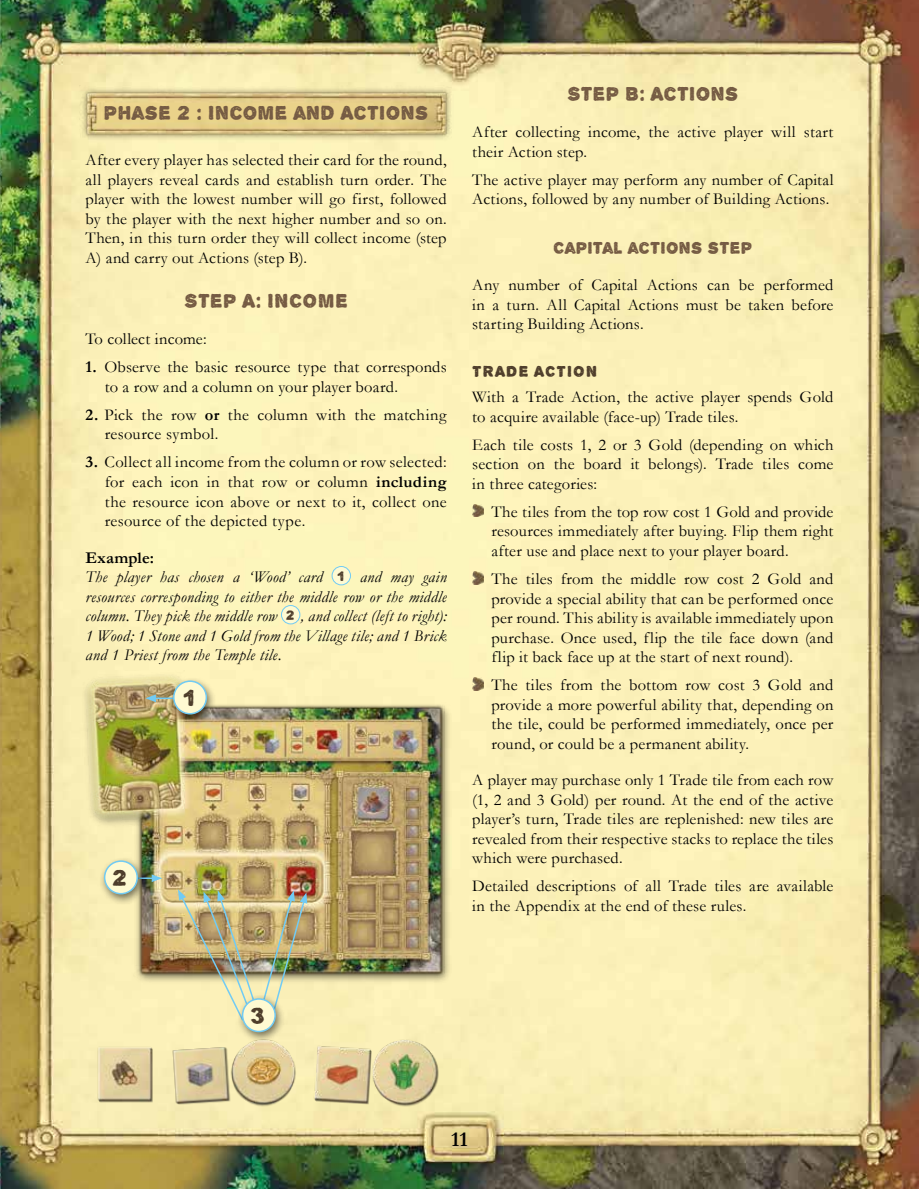
<style>
.page{position:relative;width:919px;height:1189px;background:#fff}
.page>*{position:absolute;margin:0;border:0;box-sizing:border-box;transform-origin:0 0}
.t1{font:24px "Alpha Echo";color:#4e3d2b}
.t2{font:21px "Alpha Echo";letter-spacing:.025em;color:#755b43}
.t3{font:700 21px "Garamond";color:#000}
.t4{font:18px "Alpha Echo";letter-spacing:.02em;color:#755b43}
.t5{font:16.5px/19.5px "Garamond";letter-spacing:.015em;color:#000;text-align:justify}
.t6{font:italic 16.5px/19.5px "Garamond";letter-spacing:.02em;color:#000}
.t7{font:16.5px "Alpha Echo";letter-spacing:.07em;color:#4e3d2b}
.s1{font-weight:700}
.s2{font-weight:700;font-style:normal}
.s3{font-family:"Alpha Echo";font-style:normal;font-size:14.1px;color:#4e3d2b}
</style>
<div class="page">
<img style="left:0;top:0;width:918px;height:1188px">
<img style="left:79px;top:85px;width:374px;height:57px">
<div style="left:332px;top:566px;width:18px;height:18px;background:#fffad2;border-radius:50%"></div>
<div style="left:331px;top:566px;width:20px;height:19px;border:1px solid #71cbf4;border-radius:50%"></div>
<div style="left:281px;top:605px;width:19px;height:18px;background:#fffad2;border-radius:50%"></div>
<div style="left:281px;top:605px;width:19px;height:19px;border:1px solid #71cbf4;border-radius:50%"></div>
<svg style="left:472px;top:504px;width:11px;height:13px"></svg>
<svg style="left:472px;top:571px;width:11px;height:13px"></svg>
<svg style="left:472px;top:677px;width:11px;height:13px"></svg>
<div style="left:80px;top:670px;width:372px;height:314px;background:#000;opacity:.55"></div>
<img style="left:83px;top:670px;width:361px;height:308px">
<hr style="left:119px;top:877px;width:35px;height:1px;background:#71cbf4">
<svg style="left:152px;top:874px;width:10px;height:7px"></svg>
<div style="left:98px;top:856px;width:50px;height:49px;background:#000;opacity:.55"></div>
<div style="left:105px;top:860px;width:32px;height:33px;background:#fffad2;border-radius:50%"></div>
<div style="left:104px;top:860px;width:34px;height:34px;border:2px solid #71cbf4;border-radius:50%"></div>
<hr style="left:153px;top:697px;width:36px;height:1px;background:#71cbf4">
<svg style="left:145px;top:694px;width:11px;height:8px"></svg>
<div style="left:167px;top:676px;width:50px;height:50px;background:#000;opacity:.55"></div>
<div style="left:174px;top:681px;width:32px;height:32px;background:#fffad2;border-radius:50%"></div>
<div style="left:173px;top:680px;width:34px;height:34px;border:2px solid #71cbf4;border-radius:50%"></div>
<img style="left:178px;top:889px;width:129px;height:134px">
<div style="left:236px;top:993px;width:50px;height:50px;background:#000;opacity:.55"></div>
<div style="left:242px;top:998px;width:33px;height:33px;background:#fffad2;border-radius:50%"></div>
<div style="left:242px;top:997px;width:34px;height:34px;border:2px solid #71cbf4;border-radius:50%"></div>
<img style="left:245px;top:1034px;width:58px;height:76px">
<img style="left:168px;top:1032px;width:77px;height:81px">
<img style="left:89px;top:1037px;width:77px;height:81px">
<img style="left:364px;top:1030px;width:76px;height:80px">
<img style="left:306px;top:1037px;width:77px;height:79px">
<p class="t2" style="left:104px;top:101px;width:326px">PHASE 2 : INCOME AND ACTIONS</p>
<p class="t5" style="left:85px;top:150px;width:362px">After every player has selected their card for the round, all players reveal cards and establish turn order. The player with the lowest number will go first, followed by the player with the next higher number and so on.<br>Then, in this turn order they will collect income (step A) and carry out Actions (step B).</p>
<p class="t2" style="left:184px;top:288px;width:164px">STEP A: INCOME</p>
<p class="t5" style="left:85px;top:329px;width:122px">To collect income:</p>
<p class="t5" style="left:105px;top:357px;width:343px;text-indent:-19px"><span class="s1">1.</span> Observe the basic resource type that corresponds to a row and a column on your player board.</p>
<p class="t5" style="left:105px;top:404px;width:343px;text-indent:-19px"><span class="s1">2.</span> Pick the row <span class="s1">or</span> the column with the matching resource symbol.</p>
<p class="t5" style="left:105px;top:452px;width:343px;text-indent:-19px"><span class="s1">3.</span> Collect all income from the column or row selected: for each icon in that row or column <span class="s1">including </span>the resource icon above or next to it, collect one resource of the depicted type.</p>
<p class="t6" style="left:85px;top:547px;width:362px"><span class="s2">Example:<br></span>The player has chosen a ‘Wood’ card <span class="s3">1</span> and may gain resources corresponding to either the middle row or the middle column. They pick the middle row <span class="s3">2</span> , and collect (left to right):<br>1 Wood; 1 Stone and 1 Gold from the Village tile; and 1 Brick and 1 Priest from the Temple tile.</p>
<h1 class="t1" style="left:183px;top:684px;width:13px">1</h1>
<h1 class="t1" style="left:112px;top:864px;width:16px">2</h1>
<p class="t2" style="left:567px;top:82px;width:172px">STEP B: ACTIONS</p>
<p class="t5" style="left:472px;top:122px;width:362px">After collecting income, the active player will start their Action step.</p>
<p class="t5" style="left:472px;top:169px;width:362px">The active player may perform any number of Capital<br>Actions, followed by any number of Building Actions.</p>
<p class="t4" style="left:553px;top:237px;width:200px">CAPITAL ACTIONS STEP</p>
<p class="t5" style="left:472px;top:275px;width:362px">Any number of Capital Actions can be performed in a turn. All Capital Actions must be taken before starting Building Actions.</p>
<p class="t7" style="left:472px;top:362px;width:126px">TRADE ACTION</p>
<p class="t5" style="left:472px;top:387px;width:362px">With a Trade Action, the active player spends Gold to acquire available (face-up) Trade tiles.</p>
<p class="t5" style="left:472px;top:434px;width:362px">Each tile costs 1, 2 or 3 Gold (depending on which section on the board it belongs). Trade tiles come in three categories:</p>
<p class="t5" style="left:491px;top:501px;width:343px">The tiles from the top row cost 1 Gold and provide resources immediately after buying. Flip them right after use and place next to your player board.</p>
<p class="t5" style="left:491px;top:568px;width:343px">The tiles from the middle row cost 2 Gold and provide a special ability that can be performed once per round. This ability is available immediately upon purchase. Once used, flip the tile face down (and flip it back face up at the start of next round).</p>
<p class="t5" style="left:491px;top:674px;width:343px">The tiles from the bottom row cost 3 Gold and provide a more powerful ability that, depending on the tile, could be performed immediately, once per round, or could be a permanent ability.</p>
<p class="t5" style="left:472px;top:769px;width:362px">A player may purchase only 1 Trade tile from each row (1, 2 and 3 Gold) per round. At the end of the active player’s turn, Trade tiles are replenished: new tiles are revealed from their respective stacks to replace the tiles which were purchased.</p>
<p class="t5" style="left:472px;top:875px;width:362px">Detailed descriptions of all Trade tiles are available in the Appendix at the end of these rules.</p>
<h1 class="t1" style="left:250px;top:1001px;width:16px">3</h1>
<p class="t3" style="left:451px;top:1124px;width:18px">11</p>
</div>
